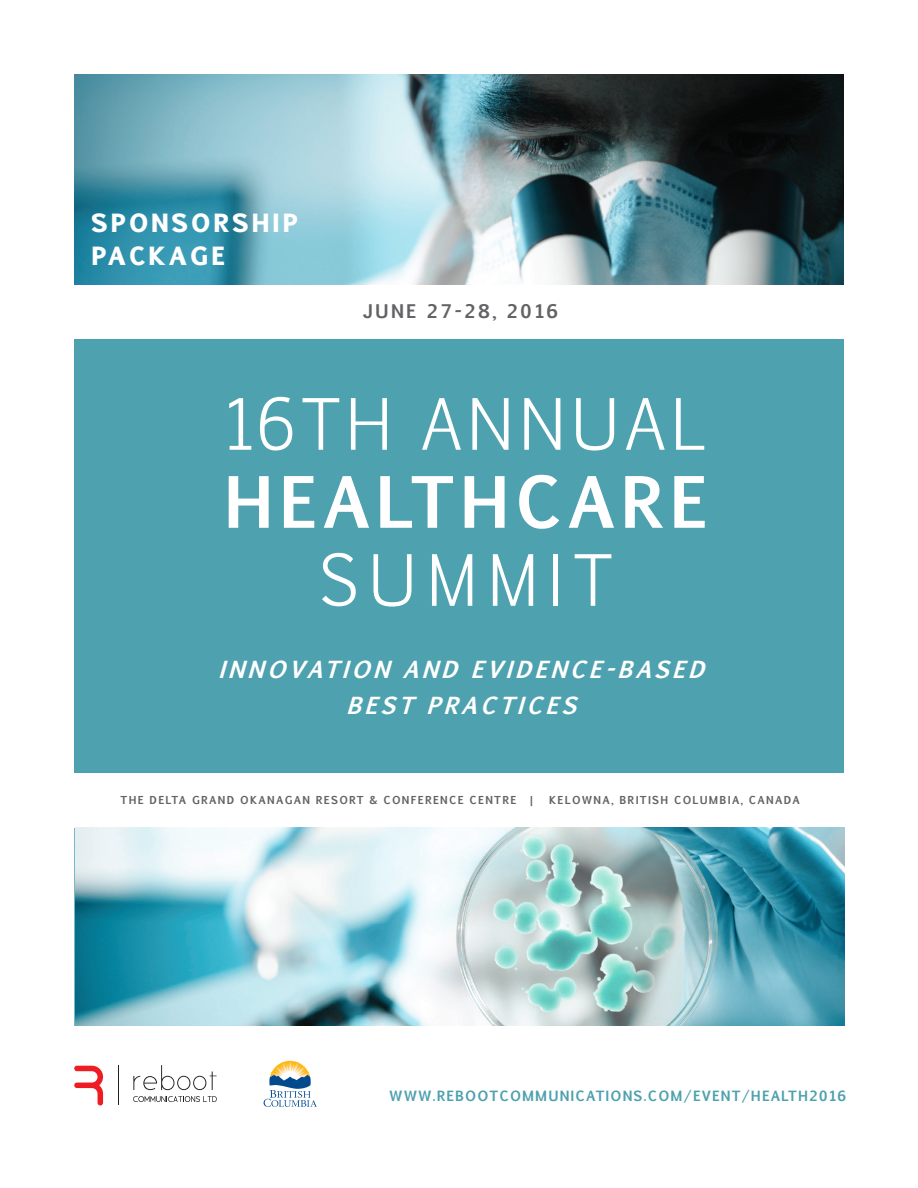
<style>
.page{position:relative;width:918px;height:1188px;background:#fff}
.page>*{position:absolute;margin:0;border:0;box-sizing:border-box;transform-origin:0 0}
.t1{font:300 67.5px "Pigiarniq";letter-spacing:.085em;color:#fff}
.t2{font:700 67.5px "Pigiarniq";letter-spacing:.08em;color:#fff}
.t3{font:800 24px/33px "Pigiarniq";letter-spacing:.1em;color:#fff}
.t4{font:italic 700 22.5px/36px "Pigiarniq";color:#fff;text-align:center}
.t5{font:700 18px "Pigiarniq";letter-spacing:.12em;color:#636366}
.t6{font:700 13.5px "Pigiarniq";letter-spacing:.08em;color:#4ea1ae}
.t7{font:700 10.5px "Pigiarniq";letter-spacing:.12em;color:#636366}
</style>
<div class="page">
<svg style="left:74px;top:1066px;width:29px;height:39px"></svg>
<hr style="left:118px;top:1066px;width:1px;height:39px;background:#231f20">
<svg style="left:133px;top:1065px;width:84px;height:25px"></svg>
<svg style="left:133px;top:1096px;width:84px;height:6px"></svg>
<div style="left:74px;top:339px;width:770px;height:434px;background:#4ea1ae"></div>
<img style="left:74px;top:74px;width:770px;height:210px">
<img style="left:75px;top:828px;width:769px;height:198px">
<svg style="left:264px;top:1061px;width:53px;height:46px"></svg>
<h2 class="t3" style="left:91px;top:205px;width:208px">SPONSORSHIP<br>PACKAGE</h2>
<h3 class="t5" style="left:363px;top:299px;width:197px">JUNE 27-28, 2016</h3>
<h1 class="t1" style="left:226px;top:377px;width:481px">16TH ANNUAL</h1>
<h1 class="t2" style="left:224px;top:453px;width:485px">HEALTHCARE</h1>
<h1 class="t1" style="left:319px;top:533px;width:295px">SUMMIT</h1>
<h3 class="t4" style="left:218px;top:651px;width:497px">INNOVATION AND EVIDENCE-BASED<br>BEST PRACTICES</h3>
<p class="t7" style="left:121px;top:793px;width:415px">THE DELTA GRAND OKANAGAN RESORT &amp; CONFERENCE CENTRE |</p>
<p class="t7" style="left:549px;top:793px;width:252px">KELOWNA, BRITISH COLUMBIA, CANADA</p>
<p class="t6" style="left:389px;top:1086px;width:459px">WWW.REBOOTCOMMUNICATIONS.COM/EVENT/HEALTH2016</p>
</div>
